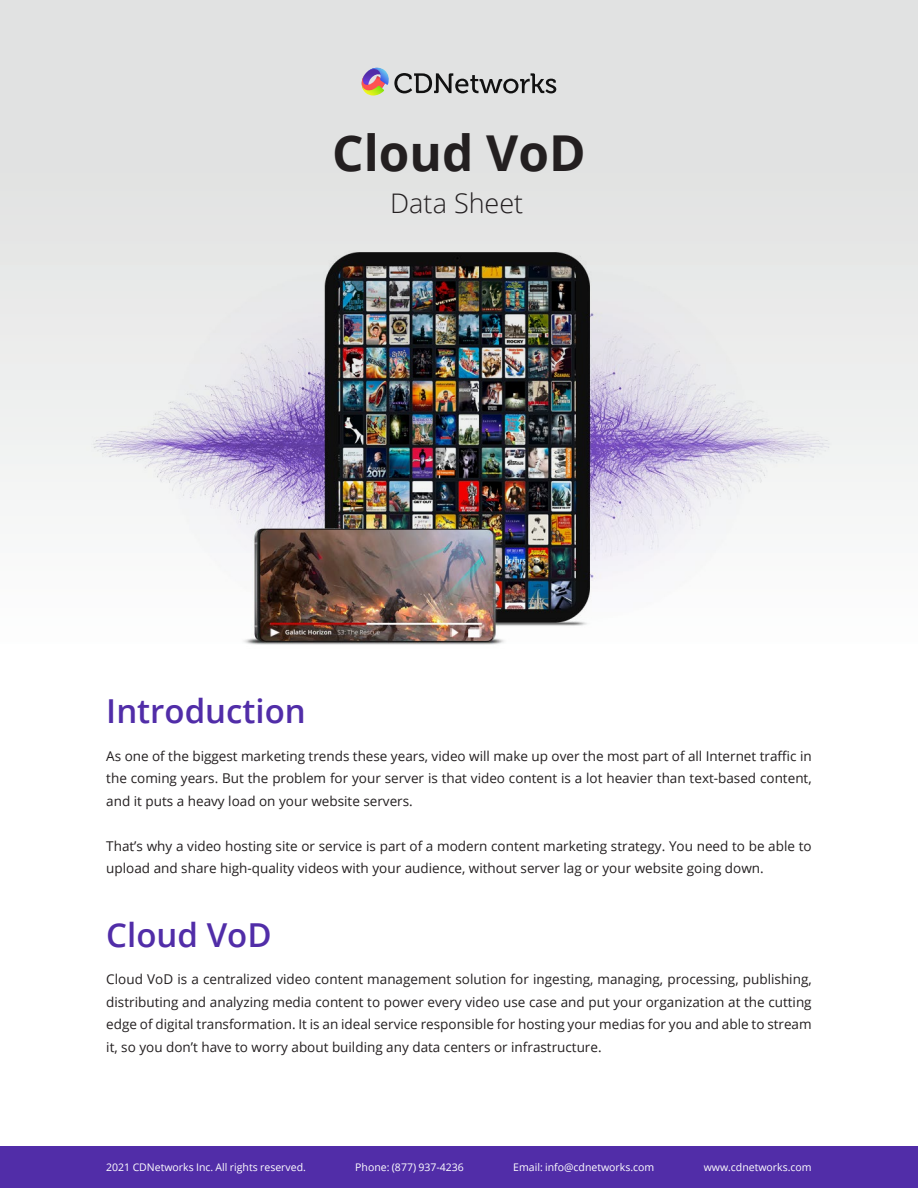
<style>
.page{position:relative;width:918px;height:1188px;background:#fff}
.page>*{position:absolute;margin:0;border:0;box-sizing:border-box;transform-origin:0 0}
.Heading1{font:700 49.5px "Open Sans";color:#231f20}
.Heading1-2{font:600 33px "Open Sans";color:#512da8}
.Heading1-3{font:300 27px "Open Sans";color:#231f20}
.t1{font:13.5px/22.5px "Open Sans";color:#231f20;text-align:justify}
.t2{font:10.5px "Open Sans";color:#fff}
</style>
<div class="page">
<div style="left:0;top:1146px;width:918px;height:42px;background:#512da8"></div>
<div style="left:0;top:0;width:918px;height:654px;background:linear-gradient(to bottom,#dbdddc,#fcfdfc)"></div>
<img style="left:87px;top:220px;width:745px;height:434px">
<svg style="left:362px;top:68px;width:194px;height:28px;background:#b0aeaf"></svg>
<p class="Heading1" style="left:332px;top:118px;width:255px">Cloud VoD</p>
<p class="Heading1-3" style="left:390px;top:184px;width:135px">Data Sheet</p>
<p class="Heading1-2" style="left:106px;top:689px;width:201px">Introduction</p>
<p class="t1" style="left:106px;top:744px;width:707px">As one of the biggest marketing trends these years, video will make up over the most part of all Internet traffic in the coming years. But the problem for your server is that video content is a lot heavier than text-based content, and it puts a heavy load on your website servers.</p>
<p class="t1" style="left:106px;top:834px;width:707px">That’s why a video hosting site or service is part of a modern content marketing strategy. You need to be able to upload and share high-quality videos with your audience, without server lag or your website going down.</p>
<p class="Heading1-2" style="left:106px;top:912px;width:167px">Cloud VoD</p>
<p class="t1" style="left:106px;top:968px;width:707px">Cloud VoD is a centralized video content management solution for ingesting, managing, processing, publishing, distributing and analyzing media content to power every video use case and put your organization at the cutting edge of digital transformation. It is an ideal service responsible for hosting your medias for you and able to stream it, so you don’t have to worry about building any data centers or infrastructure.</p>
<p class="t2" style="left:106px;top:1160px;width:201px">2021 CDNetworks Inc. All rights reserved.</p>
<p class="t2" style="left:355px;top:1160px;width:110px">Phone: (877) 937-4236</p>
<p class="t2" style="left:513px;top:1160px;width:143px">Email: info@cdnetworks.com</p>
<p class="t2" style="left:704px;top:1160px;width:109px">www.cdnetworks.com</p>
</div>
